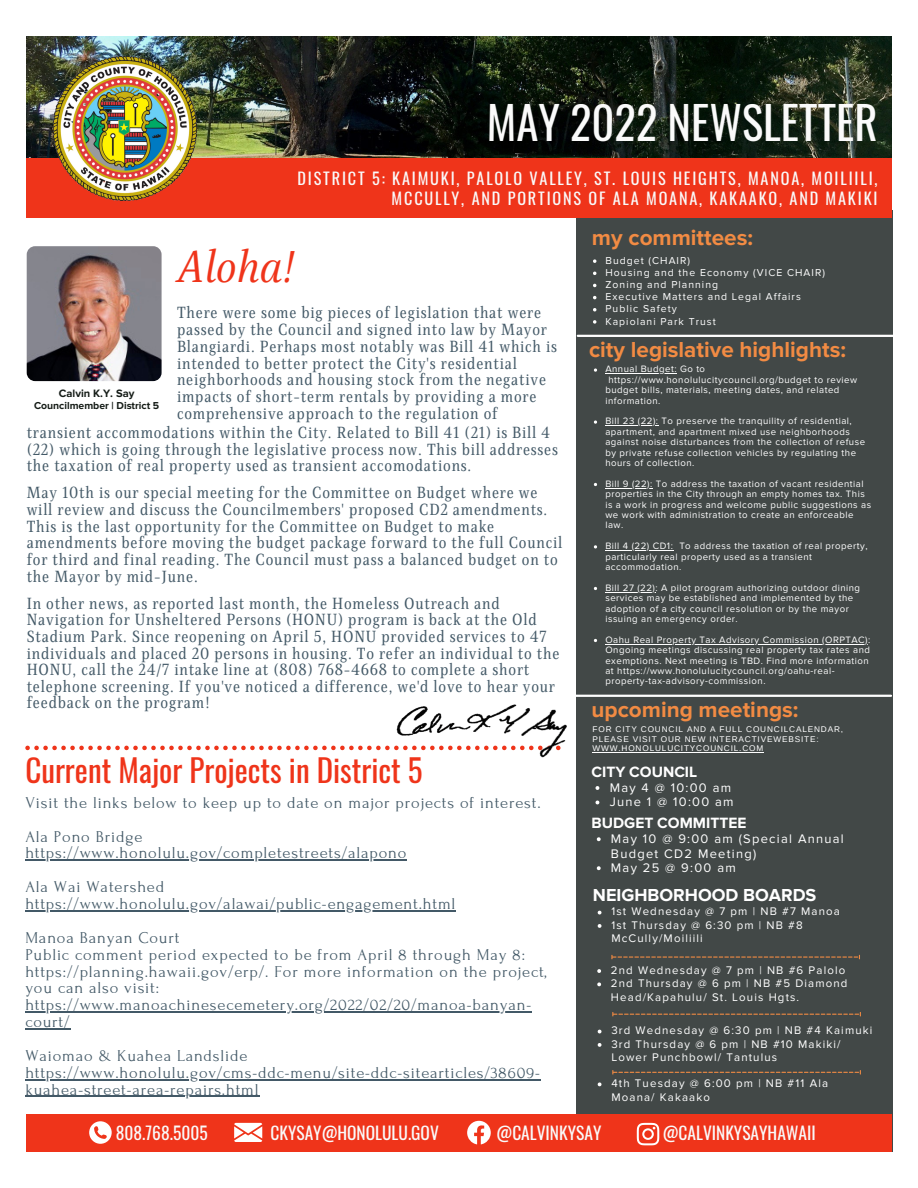
<style>
.page{position:relative;width:918px;height:1188px;background:#fff}
.page>*{position:absolute;margin:0;border:0;box-sizing:border-box;transform-origin:0 0}
.t1{font:italic 45.45px "Singel";color:#ef341a}
.t2{font:44.7px "Oswald";color:#fafafa}
.t3{font:31.05px "Oswald";color:#ef341a}
.t4{font:700 22.5px "Proxima Nova";color:#f28b43}
.t5{font:700 18px "Proxima Nova";color:#fff}
.t6{font:17.4px "Oswald";color:#fafafa}
.t7{font:16.5px/16.6px "Singel";letter-spacing:.05em;color:#435967}
.t8{font:16.5px/16.8px "Forum";letter-spacing:.05em;color:#435967}
.t9{font:16.2px/19.2px "Oswald";letter-spacing:.11em;color:#fafafa;text-align:right}
.t10{font:700 15.45px "Proxima Nova";color:#fff}
.t11{font:12.9px/14.5px "Proxima Nova";letter-spacing:.1em;color:#fff}
.t12{font:11.4px/13.4px "Proxima Nova";letter-spacing:.1em;color:#fff}
.t13{font:700 11.1px "Proxima Nova";color:#151c17}
.t14{font:700 10.5px "Proxima Nova";color:#151c17}
.t15{font:10.35px "Proxima Nova";letter-spacing:.1em;color:#fff}
.t16{font:9.6px/10.4px "Proxima Nova";letter-spacing:.05em;color:#fff}
.t17{font:8.25px/9.6px "Arimo";letter-spacing:.1em;color:#fff}
</style>
<div class="page">
<div style="left:577px;top:210px;width:316px;height:942px;background:#424847"></div>
<div style="left:27px;top:1115px;width:865px;height:37px;background:#ef341a"></div>
<div style="left:27px;top:157px;width:865px;height:61px;background:#ef341a"></div>
<img style="left:27px;top:37px;width:865px;height:120px">
<img style="left:53px;top:56px;width:143px;height:144px">
<img style="left:27px;top:246px;width:135px;height:135px;border-radius:8px">
<hr style="left:578px;top:335px;width:322px;height:2px;background:#fff">
<hr style="left:569px;top:695px;width:322px;height:2px;background:#fff">
<svg style="left:611px;top:955px;width:249px;height:4px"></svg>
<svg style="left:612px;top:1012px;width:249px;height:4px"></svg>
<svg style="left:612px;top:1070px;width:249px;height:5px"></svg>
<svg style="left:89px;top:1121px;width:23px;height:23px"></svg>
<svg style="left:234px;top:1123px;width:28px;height:19px"></svg>
<svg style="left:467px;top:1121px;width:24px;height:23px"></svg>
<svg style="left:637px;top:1123px;width:22px;height:22px"></svg>
<svg style="left:25px;top:746px;width:370px;height:4px"></svg>
<img style="left:395px;top:705px;width:182px;height:53px">
<svg style="left:593px;top:259px;width:3px;height:4px"></svg>
<svg style="left:593px;top:320px;width:3px;height:4px"></svg>
<hr style="left:593px;top:752px;width:171px;height:1px;background:#fff">
<svg style="left:596px;top:786px;width:3px;height:4px"></svg>
<svg style="left:597px;top:837px;width:4px;height:4px"></svg>
<svg style="left:597px;top:866px;width:4px;height:4px"></svg>
<svg style="left:598px;top:1082px;width:4px;height:4px"></svg>
<svg style="left:598px;top:1030px;width:4px;height:3px"></svg>
<svg style="left:598px;top:1043px;width:4px;height:4px"></svg>
<svg style="left:597px;top:969px;width:4px;height:4px"></svg>
<svg style="left:597px;top:982px;width:4px;height:4px"></svg>
<svg style="left:598px;top:911px;width:4px;height:4px"></svg>
<svg style="left:598px;top:924px;width:4px;height:4px"></svg>
<svg style="left:594px;top:368px;width:3px;height:4px"></svg>
<hr style="left:605px;top:373px;width:72px;height:1px;background:#fff">
<svg style="left:594px;top:420px;width:3px;height:4px"></svg>
<hr style="left:605px;top:425px;width:51px;height:1px;background:#fff">
<hr style="left:605px;top:488px;width:48px;height:1px;background:#fff">
<hr style="left:605px;top:550px;width:68px;height:1px;background:#fff">
<hr style="left:605px;top:592px;width:50px;height:1px;background:#fff">
<hr style="left:605px;top:644px;width:263px;height:1px;background:#fff">
<hr style="left:25px;top:860px;width:382px;height:1px;background:#435967">
<hr style="left:25px;top:910px;width:431px;height:1px;background:#435967">
<hr style="left:25px;top:1011px;width:507px;height:2px;background:#435967">
<hr style="left:25px;top:1028px;width:45px;height:1px;background:#435967">
<hr style="left:25px;top:1079px;width:516px;height:1px;background:#435967">
<hr style="left:25px;top:1096px;width:234px;height:1px;background:#435967">
<p class="t2" style="left:487px;top:88px;width:392px">MAY 2022 NEWSLETTER</p>
<p class="t9" style="left:298px;top:168px;width:581px">DISTRICT 5: KAIMUKI, PALOLO VALLEY, ST. LOUIS HEIGHTS, MANOA, MOILIILI,<br>MCCULLY, AND PORTIONS OF ALA MOANA, KAKAAKO, AND MAKIKI</p>
<p class="t13" style="left:59px;top:387px;width:77px">Calvin K.Y. Say</p>
<p class="t14" style="left:34px;top:399px;width:127px">Councilmember | District 5</p>
<p class="t1" style="left:177px;top:239px;width:119px">Aloha!</p>
<p class="t7" style="left:177px;top:304px;width:381px">There were some big pieces of legislation that were passed by the Council and signed into law by Mayor Blangiardi. Perhaps most notably was Bill 41 which is intended to better protect the City's residential neighborhoods and housing stock from the negative impacts of short-term rentals by providing a more comprehensive approach to the regulation of</p>
<p class="t7" style="left:27px;top:425px;width:533px">transient accommodations within the City. Related to Bill 41 (21) is Bill 4 (22) which is going through the legislative process now. This bill addresses the taxation of real property used as transient accomodations.</p>
<p class="t7" style="left:27px;top:485px;width:537px">May 10th is our special meeting for the Committee on Budget where we will review and discuss the Councilmembers' proposed CD2 amendments.<br>This is the last opportunity for the Committee on Budget to make amendments before moving the budget package forward to the full Council for third and final reading. The Council must pass a balanced budget on to the Mayor by mid-June.</p>
<p class="t7" style="left:27px;top:595px;width:534px">In other news, as reported last month, the Homeless Outreach and Navigation for Unsheltered Persons (HONU) program is back at the Old Stadium Park. Since reopening on April 5, HONU provided services to 47 individuals and placed 20 persons in housing. To refer an individual to the HONU, call the 24/7 intake line at (808) 768-4668 to complete a short telephone screening. If you've noticed a difference, we'd love to hear your feedback on the program!</p>
<p class="t3" style="left:25px;top:746px;width:399px">Current Major Projects in District 5</p>
<p class="t8" style="left:25px;top:794px;width:517px">Visit the links below to keep up to date on major projects of interest.</p>
<p class="t8" style="left:25px;top:828px;width:119px">Ala Pono Bridge</p>
<p class="t8" style="left:25px;top:845px;width:383px">https://www.honolulu.gov/completestreets/alapono</p>
<p class="t8" style="left:25px;top:879px;width:140px">Ala Wai Watershed</p>
<p class="t8" style="left:25px;top:896px;width:432px">https://www.honolulu.gov/alawai/public-engagement.html</p>
<p class="t8" style="left:25px;top:929px;width:156px">Manoa Banyan Court</p>
<p class="t8" style="left:25px;top:946px;width:523px">Public comment period expected to be from April 8 through May 8: https://planning.hawaii.gov/erp/. For more information on the project, you can also visit:</p>
<p class="t8" style="left:25px;top:997px;width:508px">https://www.manoachinesecemetery.org/2022/02/20/manoa-banyan&shy;court/</p>
<p class="t8" style="left:25px;top:1048px;width:224px">Waiomao &amp; Kuahea Landslide</p>
<p class="t8" style="left:25px;top:1064px;width:516px">https://www.honolulu.gov/cms-ddc-menu/site-ddc-sitearticles/38609- kuahea-street-area-repairs.html</p>
<p class="t4" style="left:592px;top:224px;width:163px">my committees:</p>
<p class="t15" style="left:605px;top:254px;width:86px">Budget (CHAIR)</p>
<p class="t15" style="left:605px;top:266px;width:221px">Housing and the Economy (VICE CHAIR)</p>
<p class="t15" style="left:605px;top:279px;width:114px">Zoning and Planning</p>
<p class="t15" style="left:605px;top:291px;width:197px">Executive Matters and Legal Affairs</p>
<p class="t15" style="left:605px;top:303px;width:73px">Public Safety</p>
<p class="t15" style="left:605px;top:315px;width:112px">Kapiolani Park Trust</p>
<p class="t4" style="left:589px;top:337px;width:259px">city legislative highlights:</p>
<p class="t16" style="left:605px;top:364px;width:101px">Annual Budget: Go to</p>
<p class="t16" style="left:608px;top:375px;width:250px">https://www.honolulucitycouncil.org/budget to review</p>
<p class="t16" style="left:605px;top:385px;width:236px">budget bills, materials, meeting dates, and related</p>
<p class="t16" style="left:605px;top:396px;width:57px">information.</p>
<p class="t16" style="left:605px;top:416px;width:261px">Bill 23 (22): To preserve the tranquility of residential, apartment, and apartment mixed use neighborhoods against noise disturbances from the collection of refuse by private refuse collection vehicles by regulating the hours of collection.</p>
<p class="t16" style="left:605px;top:479px;width:267px">Bill 9 (22): To address the taxation of vacant residential properties in the City through an empty homes tax. This is a work in progress and welcome public suggestions as we work with administration to create an enforceable law.</p>
<p class="t16" style="left:605px;top:541px;width:264px">Bill 4 (22) CD1: To address the taxation of real property, particularly real property used as a transient accommodation.</p>
<p class="t16" style="left:605px;top:583px;width:256px">Bill 27 (22): A pilot program authorizing outdoor dining services may be established and implemented by the adoption of a city council resolution or by the mayor issuing an emergency order.</p>
<p class="t16" style="left:605px;top:635px;width:266px">Oahu Real Property Tax Advisory Commission (ORPTAC):<br>Ongoing meetings discussing real property tax rates and exemptions. Next meeting is TBD. Find more information at https://www.honolulucitycouncil.org/oahu-real&shy;property-tax-advisory-commission.</p>
<p class="t4" style="left:592px;top:696px;width:209px">upcoming meetings:</p>
<p class="t17" style="left:593px;top:724px;width:252px">FOR CITY COUNCIL AND A FULL COUNCILCALENDAR,<br>PLEASE VISIT OUR NEW INTERACTIVEWEBSITE:<br>WWW.HONOLULUCITYCOUNCIL.COM</p>
<p class="t11" style="left:610px;top:781px;width:123px">May 4 @ 10:00 am</p>
<p class="t11" style="left:610px;top:795px;width:126px">June 1 @ 10:00 am</p>
<p class="t11" style="left:611px;top:832px;width:234px">May 10 @ 9:00 am (Special Annual<br>Budget CD2 Meeting)</p>
<p class="t11" style="left:611px;top:861px;width:126px">May 25 @ 9:00 am</p>
<p class="t10" style="left:592px;top:763px;width:107px">CITY COUNCIL</p>
<p class="t10" style="left:592px;top:814px;width:156px">BUDGET COMMITTEE</p>
<p class="t5" style="left:593px;top:884px;width:225px">NEIGHBORHOOD BOARDS</p>
<p class="t12" style="left:611px;top:905px;width:230px">1st Wednesday @ 7 pm | NB #7 Manoa</p>
<p class="t12" style="left:611px;top:919px;width:193px">1st Thursday @ 6:30 pm | NB #8<br>McCully/Moiliili</p>
<p class="t12" style="left:611px;top:964px;width:236px">2nd Wednesday @ 7 pm | NB #6 Palolo</p>
<p class="t12" style="left:611px;top:977px;width:238px">2nd Thursday @ 6 pm | NB #5 Diamond<br>Head/Kapahulu/ St. Louis Hgts.</p>
<p class="t12" style="left:611px;top:1024px;width:263px">3rd Wednesday @ 6:30 pm | NB #4 Kaimuki</p>
<p class="t12" style="left:611px;top:1038px;width:231px">3rd Thursday @ 6 pm | NB #10 Makiki/<br>Lower Punchbowl/ Tantulus</p>
<p class="t12" style="left:611px;top:1077px;width:218px">4th Tuesday @ 6:00 pm | NB #11 Ala<br>Moana/ Kakaako</p>
<p class="t6" style="left:116px;top:1119px;width:93px">808.768.5005</p>
<p class="t6" style="left:270px;top:1119px;width:170px">CKYSAY@HONOLULU.GOV</p>
<p class="t6" style="left:497px;top:1120px;width:106px">@CALVINKYSAY</p>
<p class="t6" style="left:663px;top:1120px;width:155px">@CALVINKYSAYHAWAII</p>
</div>
